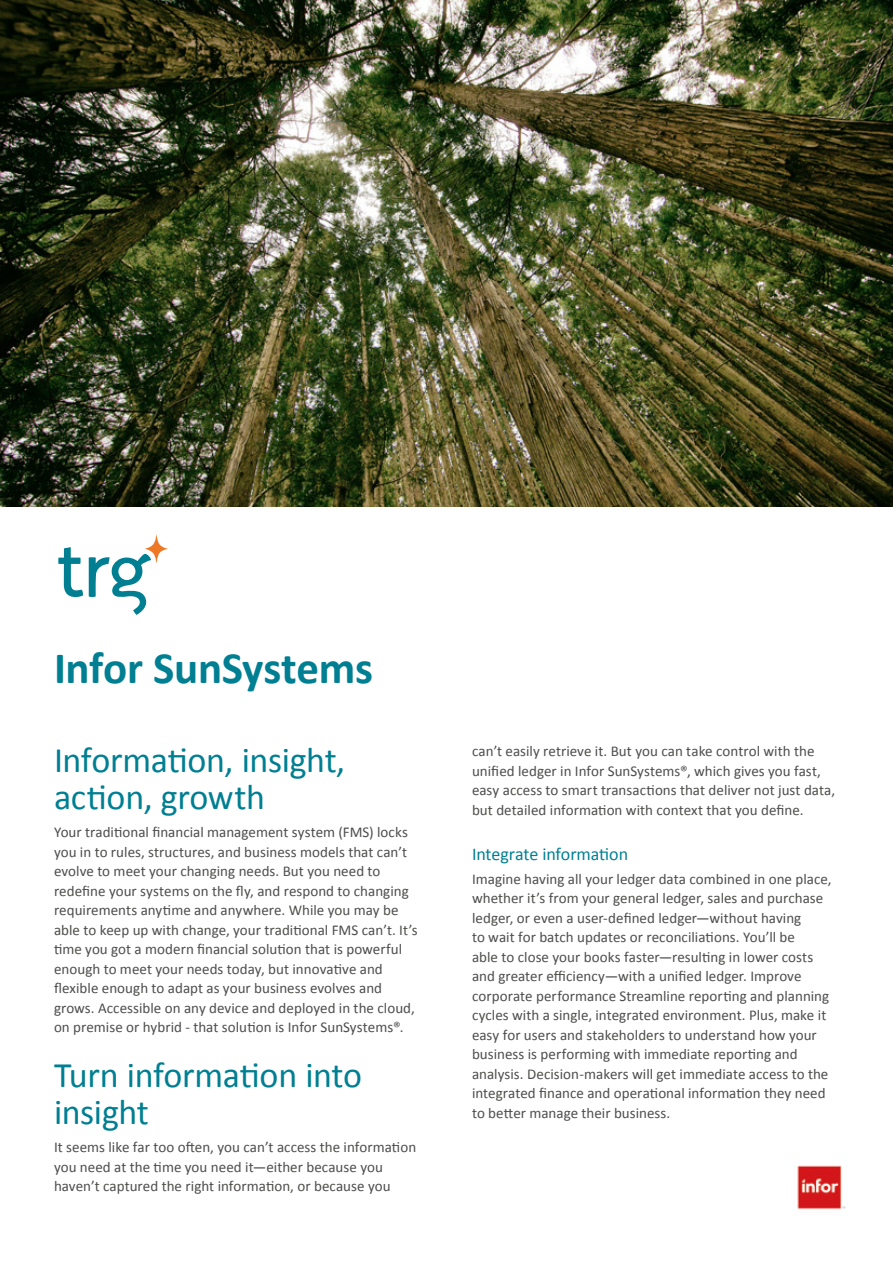
<style>
.page{position:relative;width:893px;height:1263px;background:#fff}
.page>*{position:absolute;margin:0;border:0;box-sizing:border-box;transform-origin:0 0}
.t1{font:700 45px "Calibri";letter-spacing:-.005em;color:#007f92}
.t2{font:36px/37.5px "Calibri";letter-spacing:-.01em;color:#007f92}
.t3{font:18px "Calibri";letter-spacing:-.01em;color:#007f92}
.t4{font:15px/19.5px "Calibri";color:#4e4d4c}
</style>
<div class="page">
<img style="left:797px;top:1165px;width:49px;height:45px">
<img style="left:0;top:0;width:893px;height:507px">
<svg style="left:58px;top:547px;width:25px;height:51px"></svg>
<svg style="left:89px;top:534px;width:79px;height:81px"></svg>
<h1 class="t1" style="left:54px;top:639px;width:320px">Infor SunSystems</h1>
<h2 class="t2" style="left:54px;top:741px;width:293px">Information, insight, action, growth</h2>
<p class="t4" style="left:54px;top:823px;width:365px">Your traditional financial management system (FMS) locks you in to rules, structures, and business models that can’t evolve to meet your changing needs. But you need to redefine your systems on the fly, and respond to changing requirements anytime and anywhere. While you may be able to keep up with change, your traditional FMS can’t. It’s time you got a modern financial solution that is powerful enough to meet your needs today, but innovative and flexible enough to adapt as your business evolves and grows. Accessible on any device and deployed in the cloud, on premise or hybrid - that solution is Infor SunSystems®.</p>
<h2 class="t2" style="left:54px;top:1056px;width:310px">Turn information into insight</h2>
<p class="t4" style="left:54px;top:1138px;width:364px">It seems like far too often, you can’t access the information you need at the time you need it—either because you haven’t captured the right information, or because you</p>
<p class="t4" style="left:472px;top:741px;width:365px">can’t easily retrieve it. But you can take control with the unified ledger in Infor SunSystems®, which gives you fast, easy access to smart transactions that deliver not just data, but detailed information with context that you define.</p>
<p class="t3" style="left:472px;top:843px;width:158px">Integrate information</p>
<p class="t4" style="left:472px;top:869px;width:361px">Imagine having all your ledger data combined in one place, whether it’s from your general ledger, sales and purchase ledger, or even a user-defined ledger—without having<br>to wait for batch updates or reconciliations. You’ll be<br>able to close your books faster—resulting in lower costs and greater efficiency—with a unified ledger. Improve corporate performance Streamline reporting and planning cycles with a single, integrated environment. Plus, make it easy for users and stakeholders to understand how your business is performing with immediate reporting and analysis. Decision-makers will get immediate access to the integrated finance and operational information they need to better manage their business.</p>
</div>
